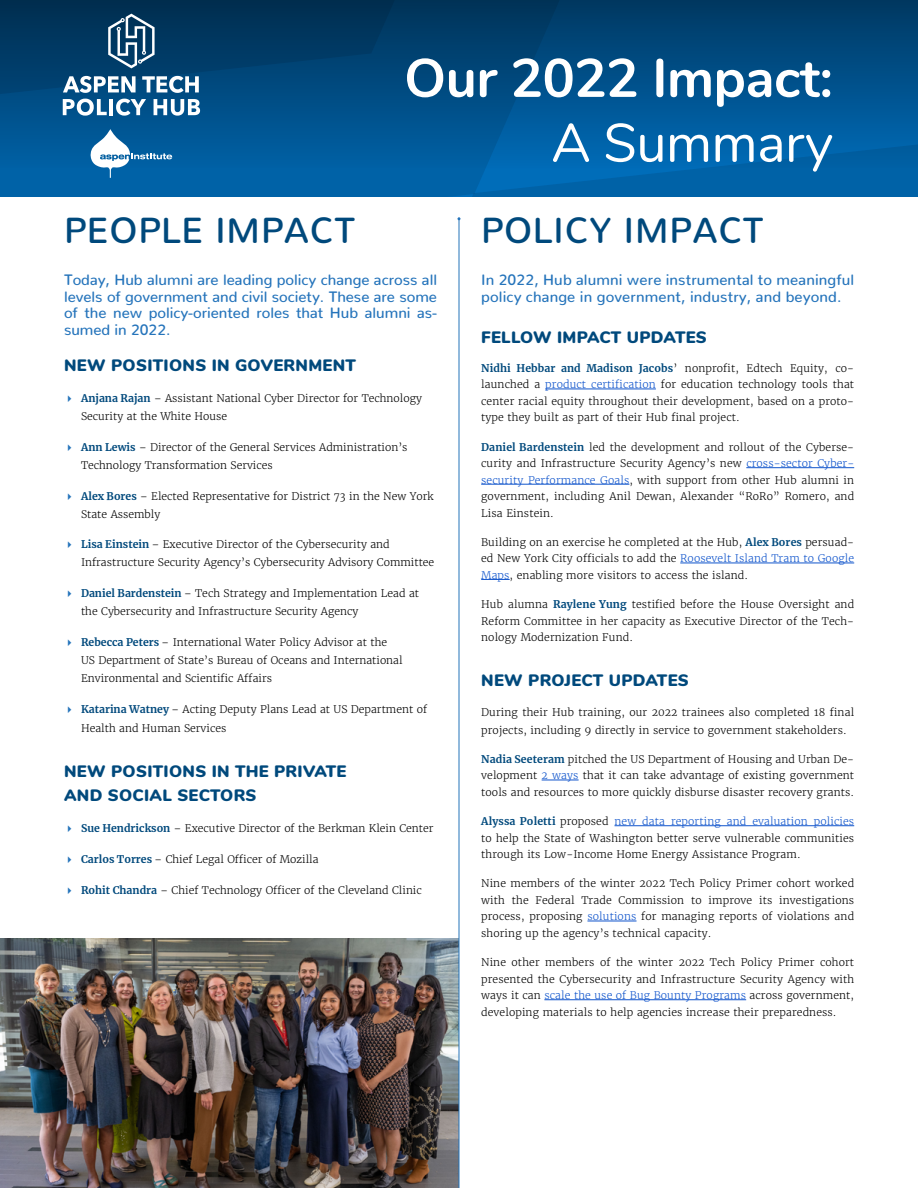
<style>
.page{position:relative;width:918px;height:1188px;background:#fff}
.page>*{position:absolute;margin:0;border:0;box-sizing:border-box;transform-origin:0 0}
.t1{font:700 54px "Nunito";letter-spacing:-.01em;color:#fff}
.t2{font:54px "Nunito";letter-spacing:-.01em;color:#fff}
.t3{font:500 36px "Nunito";letter-spacing:.02em;color:#00497c}
.t4{font:900 16.5px/24px "Nunito";letter-spacing:.02em;color:#00497c}
.t5{font:500 15px/16.5px "Nunito";letter-spacing:.01em;color:#2574bb;text-align:justify}
.t6{font:300 10.5px/16.5px "Merriweather";color:#000}
.s1{font-weight:700;color:#00497c}
.s2{color:#15c}
</style>
<div class="page">
<svg style="left:0;top:0;width:918px;height:197px;background:#005491"></svg>
<svg style="left:0;top:0;width:522px;height:68px;background:#053b63"></svg>
<svg style="left:63px;top:76px;width:73px;height:17px"></svg>
<svg style="left:142px;top:76px;width:57px;height:17px"></svg>
<svg style="left:63px;top:99px;width:44px;height:17px"></svg>
<hr style="left:109px;top:99px;width:4px;height:16px;background:#fff">
<svg style="left:116px;top:99px;width:30px;height:17px"></svg>
<svg style="left:154px;top:99px;width:46px;height:17px"></svg>
<svg style="left:90px;top:129px;width:83px;height:49px"></svg>
<img style="left:0;top:938px;width:459px;height:250px">
<hr style="left:545px;top:389px;width:111px;height:1px;background:#15c">
<hr style="left:746px;top:467px;width:108px;height:1px;background:#15c">
<hr style="left:481px;top:484px;width:148px;height:1px;background:#15c">
<hr style="left:680px;top:563px;width:174px;height:1px;background:#15c">
<svg style="left:481px;top:579px;width:29px;height:1px"></svg>
<hr style="left:542px;top:780px;width:37px;height:1px;background:#15c">
<hr style="left:615px;top:825px;width:239px;height:1px;background:#15c">
<hr style="left:587px;top:921px;width:50px;height:1px;background:#15c">
<hr style="left:544px;top:999px;width:202px;height:1px;background:#15c">
<hr style="left:459px;top:219px;width:1px;height:969px;background:#2574bb">
<h1 class="t1" style="left:404px;top:38px;width:430px">Our 2022 Impact:</h1>
<h1 class="t2" style="left:551px;top:103px;width:283px">A Summary</h1>
<h2 class="t3" style="left:64px;top:199px;width:293px">PEOPLE IMPACT</h2>
<h3 class="t5" style="left:64px;top:270px;width:375px">Today, Hub alumni are leading policy change across all levels of government and civil society. These are some of the new policy-oriented roles that Hub alumni as&shy;sumed in 2022.</h3>
<h3 class="t4" style="left:64px;top:353px;width:293px">NEW POSITIONS IN GOVERNMENT</h3>
<p class="t6" style="left:81px;top:389px;width:342px;line-height:18px"><span class="s1">Anjana Rajan</span> – Assistant National Cyber Director for Technology<br>Security at the White House</p>
<p class="t6" style="left:81px;top:438px;width:328px;line-height:18px"><span class="s1">Ann Lewis</span> – Director of the General Services Administration’s<br>Technology Transformation Services</p>
<p class="t6" style="left:81px;top:487px;width:354px;line-height:18px"><span class="s1">Alex Bores</span> – Elected Representative for District 73 in the New York<br>State Assembly</p>
<p class="t6" style="left:81px;top:536px;width:355px;line-height:18px"><span class="s1">Lisa Einstein</span> – Executive Director of the Cybersecurity and<br>Infrastructure Security Agency’s Cybersecurity Advisory Committee</p>
<p class="t6" style="left:81px;top:584px;width:340px;line-height:18px"><span class="s1">Daniel Bardenstein</span> – Tech Strategy and Implementation Lead at the Cybersecurity and Infrastructure Security Agency</p>
<p class="t6" style="left:81px;top:633px;width:323px;line-height:18px"><span class="s1">Rebecca Peters</span> – International Water Policy Advisor at the<br>US Department of State’s Bureau of Oceans and International<br>Environmental and Scientific Affairs</p>
<p class="t6" style="left:81px;top:699px;width:348px;line-height:19.5px"><span class="s1">Katarina Watney</span> – Acting Deputy Plans Lead at US Department of<br>Health and Human Services</p>
<h3 class="t4" style="left:64px;top:759px;width:284px">NEW POSITIONS IN THE PRIVATE<br>AND SOCIAL SECTORS</h3>
<p class="t6" style="left:81px;top:820px;width:354px"><span class="s1">Sue Hendrickson</span> – Executive Director of the Berkman Klein Center</p>
<p class="t6" style="left:81px;top:851px;width:239px"><span class="s1">Carlos Torres</span> – Chief Legal Officer of Mozilla</p>
<p class="t6" style="left:81px;top:882px;width:342px"><span class="s1">Rohit Chandra</span> – Chief Technology Officer of the Cleveland Clinic</p>
<h2 class="t3" style="left:481px;top:199px;width:284px">POLICY IMPACT</h2>
<h3 class="t5" style="left:481px;top:270px;width:374px">In 2022, Hub alumni were instrumental to meaningful policy change in government, industry, and beyond.</h3>
<h3 class="t4" style="left:481px;top:324px;width:227px">FELLOW IMPACT UPDATES</h3>
<p class="t6" style="left:481px;top:360px;width:375px;text-align:justify"><span class="s1">Nidhi Hebbar and Madison Jacobs</span>’ nonprofit, Edtech Equity, co&shy;launched a <span class="s2">product certification</span> for education technology tools that center racial equity throughout their development, based on a proto&shy;type they built as part of their Hub final project.</p>
<p class="t6" style="left:481px;top:439px;width:375px;text-align:justify"><span class="s1">Daniel Bardenstein</span> led the development and rollout of the Cyberse&shy;curity and Infrastructure Security Agency’s new <span class="s2">cross-sector Cyber&shy;security Performance Goals</span>, with support from other Hub alumni in government, including Anil Dewan, Alexander “RoRo” Romero, and Lisa Einstein.</p>
<p class="t6" style="left:481px;top:534px;width:375px;text-align:justify">Building on an exercise he completed at the Hub, <span class="s1">Alex Bores</span> persuad&shy;ed New York City officials to add the <span class="s2">Roosevelt Island Tram to Google Maps</span>, enabling more visitors to access the island.</p>
<p class="t6" style="left:481px;top:596px;width:375px;text-align:justify">Hub alumna <span class="s1">Raylene Yung</span> testified before the House Oversight and Reform Committee in her capacity as Executive Director of the Tech&shy;nology Modernization Fund.</p>
<h3 class="t4" style="left:481px;top:668px;width:209px">NEW PROJECT UPDATES</h3>
<p class="t6" style="left:481px;top:703px;width:375px;line-height:18px">During their Hub training, our 2022 trainees also completed 18 final projects, including 9 directly in service to government stakeholders.</p>
<p class="t6" style="left:481px;top:751px;width:375px;text-align:justify"><span class="s1">Nadia Seeteram</span> pitched the US Department of Housing and Urban De&shy;velopment <span class="s2">2 ways</span> that it can take advantage of existing government tools and resources to more quickly disburse disaster recovery grants.</p>
<p class="t6" style="left:481px;top:813px;width:375px;text-align:justify"><span class="s1">Alyssa Poletti</span> proposed <span class="s2">new data reporting and evaluation policies </span>to help the State of Washington better serve vulnerable communities through its Low-Income Home Energy Assistance Program.</p>
<p class="t6" style="left:481px;top:875px;width:375px;text-align:justify">Nine members of the winter 2022 Tech Policy Primer cohort worked with the Federal Trade Commission to improve its investigations process, proposing <span class="s2">solutions</span> for managing reports of violations and shoring up the agency’s technical capacity.</p>
<p class="t6" style="left:481px;top:954px;width:375px;text-align:justify">Nine other members of the winter 2022 Tech Policy Primer cohort presented the Cybersecurity and Infrastructure Security Agency with ways it can <span class="s2">scale the use of Bug Bounty Programs</span> across government, developing materials to help agencies increase their preparedness.</p>
</div>
